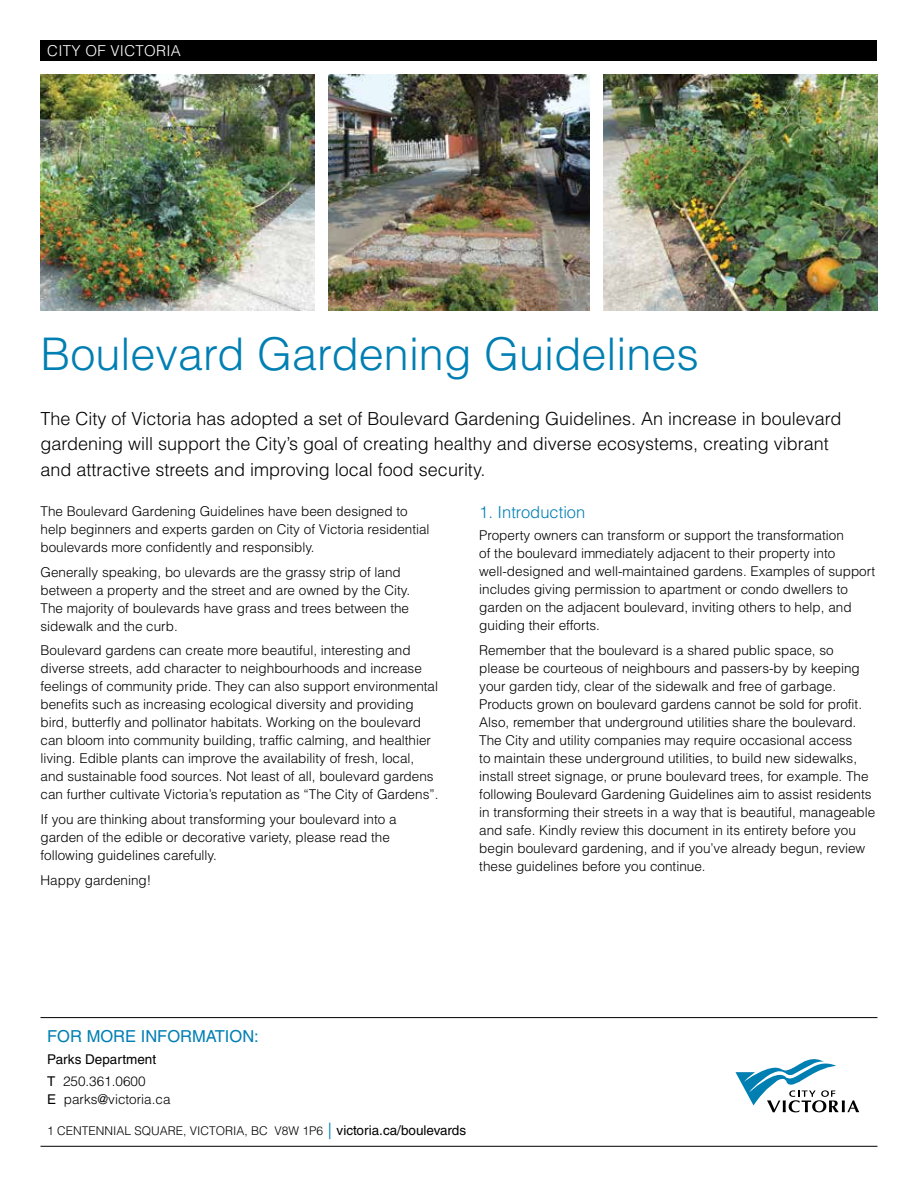
<style>
.page{position:relative;width:918px;height:1188px;background:#fff}
.page>*{position:absolute;margin:0;border:0;box-sizing:border-box;transform-origin:0 0}
.t1{font:300 45px "Helvetica LT Std";color:#007fb3}
.t2{font:300 18px/25.5px "Helvetica LT Std";color:#000}
.t3{font:16.5px "Helvetica LT Std";color:#007fb3}
.t4{font:300 16.5px "Helvetica LT Std";color:#007fb3}
.t5{font:300 15px "Helvetica LT Std";letter-spacing:.02em;color:#fff}
.t6{font:300 13.5px/18px "Helvetica LT Std";color:#000}
.t7{font:13.5px/21.8px "Helvetica LT Std";color:#000}
.t8{font:300 12px "Helvetica LT Std";color:#000}
.s1{font-weight:300}
.s2{font-weight:400}
.s3{font-weight:400;font-stretch:condensed;font-size:16.5px;color:#007fb3}
.s4{font-weight:400;font-size:13.5px}
</style>
<div class="page">
<img style="left:603px;top:74px;width:275px;height:236px">
<img style="left:328px;top:74px;width:262px;height:236px">
<img style="left:40px;top:74px;width:275px;height:236px">
<hr style="left:40px;top:1017px;width:838px;height:1px;background:#000">
<hr style="left:40px;top:1146px;width:838px;height:1px;background:#000">
<div style="left:40px;top:40px;width:838px;height:21px;background:#000"></div>
<svg style="left:735px;top:1059px;width:124px;height:53px"></svg>
<p class="t5" style="left:47px;top:41px;width:135px">CITY OF VICTORIA</p>
<h1 class="t1" style="left:40px;top:326px;width:660px">Boulevard Gardening Guidelines</h1>
<p class="t2" style="left:40px;top:405px;width:803px">The City of Victoria has adopted a set of Boulevard Gardening Guidelines. An increase in boulevard gardening will support the City’s goal of creating healthy and diverse ecosystems, creating vibrant and attractive streets and improving local food security.</p>
<p class="t6" style="left:40px;top:502px;width:391px">The Boulevard Gardening Guidelines have been designed to help beginners and experts garden on City of Victoria residential boulevards more confidently and responsibly.</p>
<p class="t6" style="left:40px;top:563px;width:371px">Generally speaking, bo ulevards are the grassy strip of land between a property and the street and are owned by the City.<br>The majority of boulevards have grass and trees between the sidewalk and the curb.</p>
<p class="t6" style="left:40px;top:641px;width:399px">Boulevard gardens can create more beautiful, interesting and diverse streets, add character to neighbourhoods and increase feelings of community pride. They can also support environmental benefits such as increasing ecological diversity and providing bird, butterfly and pollinator habitats. Working on the boulevard can bloom into community building, traffic calming, and healthier living. Edible plants can improve the availability of fresh, local, and sustainable food sources. Not least of all, boulevard gardens can further cultivate Victoria’s reputation as “The City of Gardens”.</p>
<p class="t6" style="left:40px;top:810px;width:358px">If you are thinking about transforming your boulevard into a garden of the edible or decorative variety, please read the following guidelines carefully.</p>
<p class="t6" style="left:40px;top:871px;width:112px">Happy gardening!</p>
<p class="t4" style="left:479px;top:502px;width:108px">1. Introduction</p>
<p class="t6" style="left:479px;top:526px;width:398px">Property owners can transform or support the transformation<br>of the boulevard immediately adjacent to their property into well-designed and well-maintained gardens. Examples of support includes giving permission to apartment or condo dwellers to garden on the adjacent boulevard, inviting others to help, and guiding their efforts.</p>
<p class="t6" style="left:479px;top:641px;width:398px">Remember that the boulevard is a shared public space, so please be courteous of neighbours and passers-by by keeping your garden tidy, clear of the sidewalk and free of garbage.<br>Products grown on boulevard gardens cannot be sold for profit.<br>Also, remember that underground utilities share the boulevard.<br>The City and utility companies may require occasional access<br>to maintain these underground utilities, to build new sidewalks, install street signage, or prune boulevard trees, for example. The following Boulevard Gardening Guidelines aim to assist residents in transforming their streets in a way that is beautiful, manageable and safe. Kindly review this document in its entirety before you begin boulevard gardening, and if you’ve already begun, review these guidelines before you continue.</p>
<p class="t3" style="left:47px;top:1027px;width:213px">FOR MORE INFORMATION:</p>
<p class="t7" style="left:47px;top:1048px;width:110px">Parks Department<br>T <span class="s1">250.361.0600</span></p>
<p class="t6" style="left:47px;top:1090px;width:125px"><span class="s2">E</span> parks@victoria.ca</p>
<p class="t8" style="left:47px;top:1123px;width:420px">1 CENTENNIAL SQUARE, VICTORIA, BC V8W 1P6 <span class="s3">|</span> <span class="s4">victoria.ca/boulevards</span></p>
</div>
